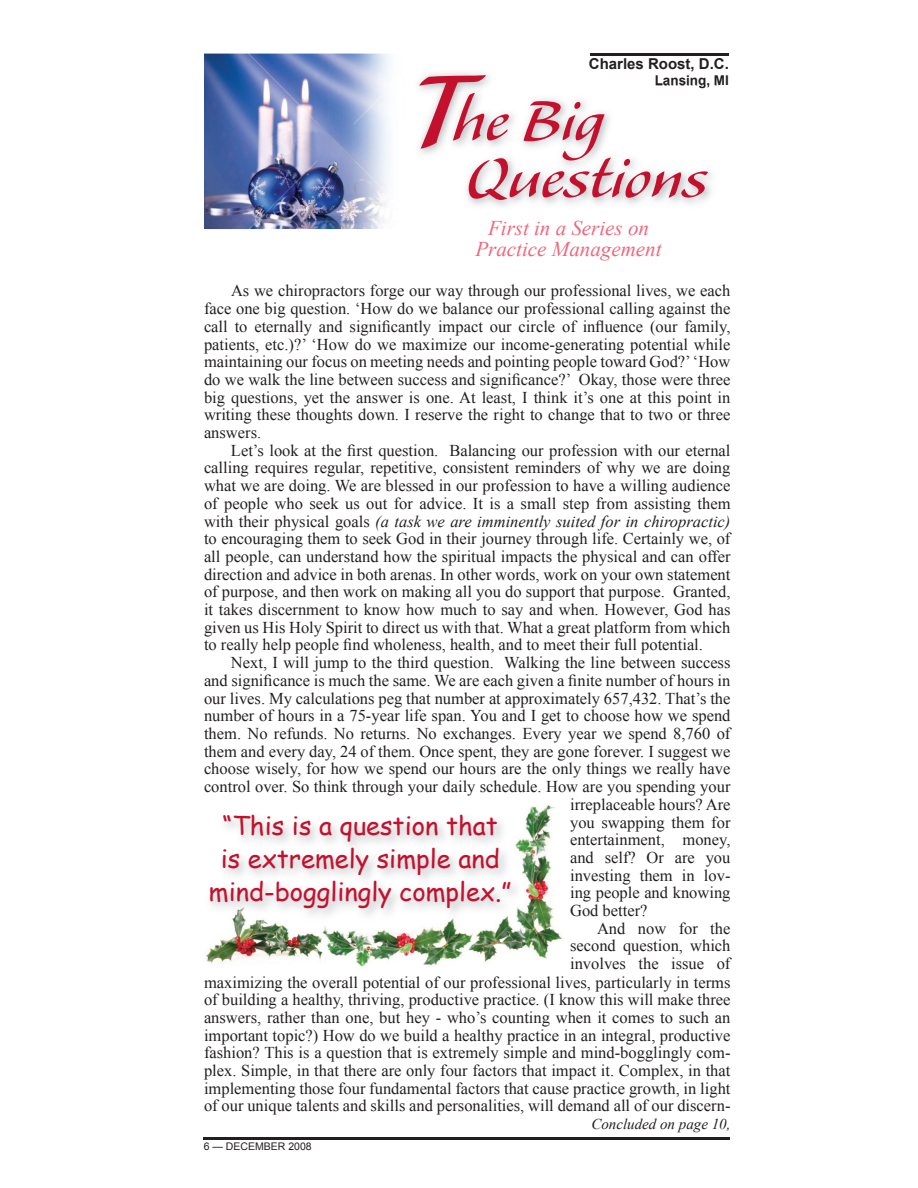
<style>
.page{position:relative;width:918px;height:1188px;background:#fff}
.page>*{position:absolute;margin:0;border:0;box-sizing:border-box;transform-origin:0 0}
.t1{font:135px "Alexa";color:#c3112d}
.t2{font:72px/57px "Alexa";color:#c3112d}
.t3{font:25.5px/33px "Comic Sans MS";color:#c3112d;text-align:center}
.t4{font:italic 21px/21px "Times New Roman";color:#f1667d;text-align:center}
.t5{font:16.5px/17.7px "Times New Roman";color:#231f20;text-align:justify}
.t6{font:italic 15px "Times New Roman";color:#231f20}
.t7{font:700 15px "Arial";color:#231f20}
.t8{font:700 13.5px "Arial";color:#231f20}
.t9{font:10.5px "Arial";color:#231f20}
.s1{font-style:italic}
</style>
<div class="page">
<img style="left:204px;top:54px;width:186px;height:175px">
<img style="left:206px;top:805px;width:356px;height:162px">
<hr style="left:204px;top:1137px;width:526px;height:3px;background:#231f20">
<hr style="left:590px;top:53px;width:139px;height:3px;background:#231f20">
<img style="left:467px;top:184px;width:1px;height:13px">
<img style="left:699px;top:86px;width:11px;height:2px">
<img style="left:419px;top:73px;width:77px;height:85px">
<img style="left:447px;top:86px;width:21px;height:72px">
<img style="left:206px;top:811px;width:317px;height:111px">
<p class="t7" style="left:589px;top:54px;width:142px">Charles Roost, D.C.</p>
<p class="t8" style="left:655px;top:72px;width:76px">Lansing, MI</p>
<h2 class="t2" style="left:451px;top:96px;width:257px">he Big<br>Questions</h2>
<h1 class="t1" style="left:404px;top:46px;width:63px">T</h1>
<p class="t4" style="left:475px;top:217px;width:188px">First in a Series on<br>Practice Management</p>
<p class="t5" style="left:204px;top:282px;width:528px;text-indent:27px">As we chiropractors forge our way through our professional lives, we each face one big question. ‘How do we balance our professional calling against the call to eternally and significantly impact our circle of influence (our family, patients, etc.)?’ ‘How do we maximize our income-generating potential while maintaining our focus on meeting needs and pointing people toward God?’ ‘How do we walk the line between success and significance?’ Okay, those were three big questions, yet the answer is one. At least, I think it’s one at this point in writing these thoughts down. I reserve the right to change that to two or three answers.</p>
<p class="t5" style="left:204px;top:441px;width:528px;text-indent:27px">Let’s look at the first question. Balancing our profession with our eternal calling requires regular, repetitive, consistent reminders of why we are doing what we are doing. We are blessed in our profession to have a willing audience of people who seek us out for advice. It is a small step from assisting them with their physical goals <span class="s1">(a task we are imminently suited for in chiropractic) </span>to encouraging them to seek God in their journey through life. Certainly we, of all people, can understand how the spiritual impacts the physical and can offer direction and advice in both arenas. In other words, work on your own statement of purpose, and then work on making all you do support that purpose. Granted, it takes discernment to know how much to say and when. However, God has given us His Holy Spirit to direct us with that. What a great platform from which to really help people find wholeness, health, and to meet their full potential.</p>
<p class="t5" style="left:204px;top:654px;width:528px;text-indent:27px">Next, I will jump to the third question. Walking the line between success and significance is much the same. We are each given a finite number of hours in our lives. My calculations peg that number at approximately 657,432. That’s the number of hours in a 75-year life span. You and I get to choose how we spend them. No refunds. No returns. No exchanges. Every year we spend 8,760 of them and every day, 24 of them. Once spent, they are gone forever. I suggest we choose wisely, for how we spend our hours are the only things we really have control over. So think through your daily schedule. How are you spending your</p>
<p class="t5" style="left:570px;top:795px;width:162px">irreplaceable hours? Are you swapping them for entertainment, money, and self? Or are you investing them in lov&shy;ing people and knowing God better?</p>
<p class="t5" style="left:204px;top:919px;width:528px;text-align:right">And now for the<br>second question, which<br>involves the issue of<br>maximizing the overall potential of our professional lives, particularly in terms of building a healthy, thriving, productive practice. (I know this will make three answers, rather than one, but hey - who’s counting when it comes to such an important topic?) How do we build a healthy practice in an integral, productive fashion? This is a question that is extremely simple and mind-bogglingly com&shy;plex. Simple, in that there are only four factors that impact it. Complex, in that implementing those four fundamental factors that cause practice growth, in light of our unique talents and skills and personalities, will demand all of our discern-</p>
<p class="t6" style="left:591px;top:1114px;width:141px">Concluded on page 10,</p>
<h3 class="t3" style="left:209px;top:809px;width:304px">“This is a question that<br>is extremely simple and mind-bogglingly complex.”</h3>
<p class="t9" style="left:204px;top:1139px;width:109px">6 — DECEMBER 2008</p>
</div>
